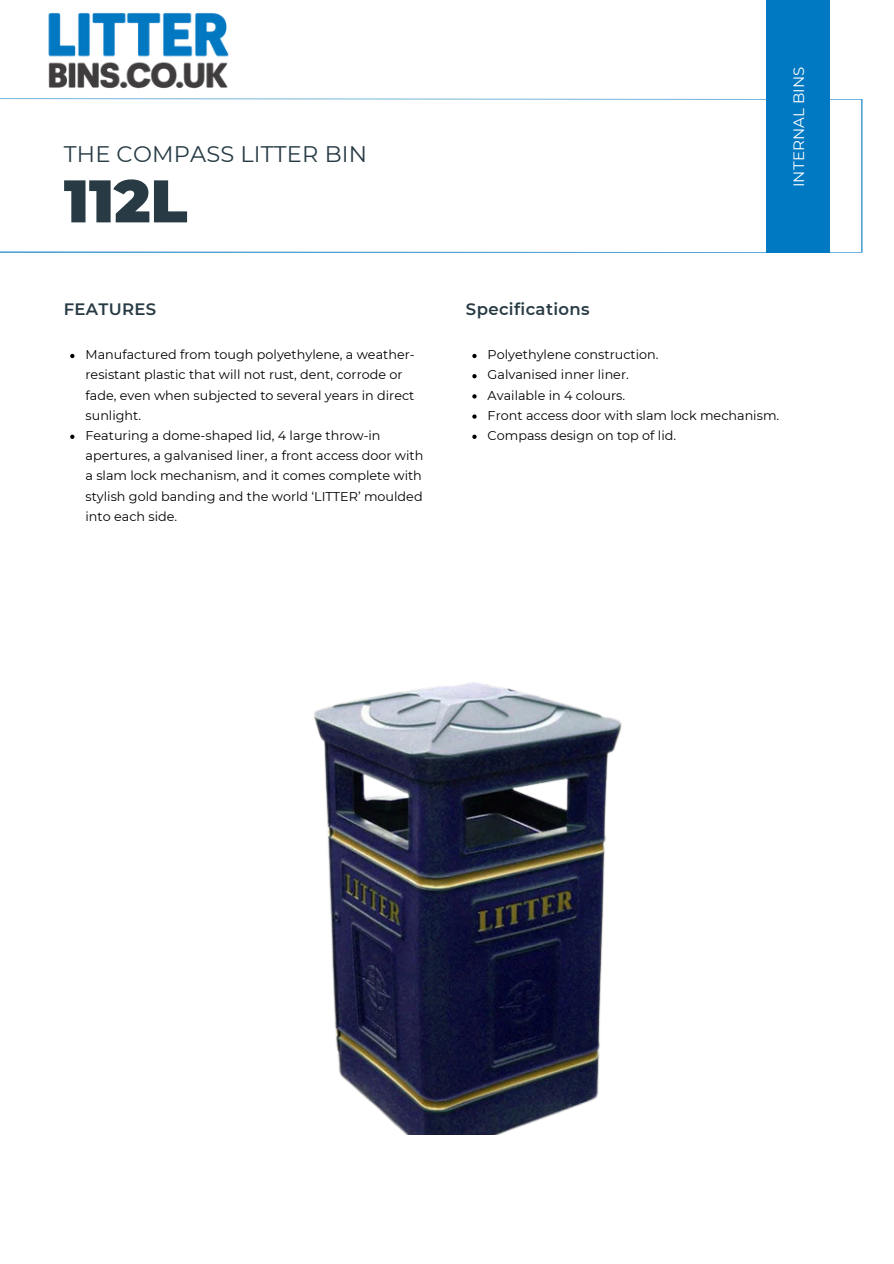
<style>
.page{position:relative;width:894px;height:1264px;background:#fff}
.page>*{position:absolute;margin:0;border:0;box-sizing:border-box;transform-origin:0 0}
.t1{font:900 60px "Montserrat";color:#283b45}
.t2{font:22.5px "Montserrat";letter-spacing:.005em;color:#283b45}
.t3{font:600 16.5px "Montserrat";letter-spacing:.02em;color:#283b45}
.t4{font:15px "Montserrat";letter-spacing:.01em;color:#fff}
.t5{font:12.75px/20.2px "Montserrat";color:#000}
</style>
<div class="page">
<svg style="left:0;top:98px;width:862px;height:155px"></svg>
<div style="left:765px;top:0;width:64px;height:252px;background:#0078c2"></div>
<img style="left:48px;top:13px;width:181px;height:76px">
<img style="left:314px;top:682px;width:308px;height:452px">
<svg style="left:70px;top:354px;width:4px;height:4px"></svg>
<svg style="left:70px;top:434px;width:4px;height:5px"></svg>
<svg style="left:472px;top:354px;width:4px;height:4px"></svg>
<svg style="left:472px;top:374px;width:4px;height:4px"></svg>
<svg style="left:472px;top:394px;width:4px;height:4px"></svg>
<svg style="left:472px;top:414px;width:4px;height:5px"></svg>
<svg style="left:472px;top:434px;width:4px;height:5px"></svg>
<p class="t2" style="left:64px;top:140px;width:305px">THE COMPASS LITTER BIN</p>
<p class="t1" style="left:64px;top:164px;width:125px">112L</p>
<p class="t4" style="left:789px;top:187px;width:124px;rotate:-90deg">WHEELED BINS</p>
<p class="t4" style="left:789px;top:187px;width:122px;rotate:-90deg">INTERNAL BINS</p>
<h4 class="t3" style="left:64px;top:299px;width:94px">FEATURES</h4>
<h4 class="t3" style="left:466px;top:299px;width:125px">Specifications</h4>
<h3 class="t5" style="left:85px;top:344px;width:330px">Manufactured from tough polyethylene, a weather&shy;resistant plastic that will not rust, dent, corrode or fade, even when subjected to several years in direct sunlight.</h3>
<h5 class="t5" style="left:85px;top:425px;width:339px">Featuring a dome-shaped lid, 4 large throw-in apertures, a galvanised liner, a front access door with a slam lock mechanism, and it comes complete with stylish gold banding and the world ‘LITTER’ moulded into each side.</h5>
<p class="t5" style="left:487px;top:344px;width:172px">Polyethylene construction.</p>
<p class="t5" style="left:487px;top:365px;width:143px">Galvanised inner liner.</p>
<p class="t5" style="left:487px;top:385px;width:139px">Available in 4 colours.</p>
<p class="t5" style="left:487px;top:405px;width:293px">Front access door with slam lock mechanism.</p>
<p class="t5" style="left:487px;top:425px;width:190px">Compass design on top of lid.</p>
</div>
